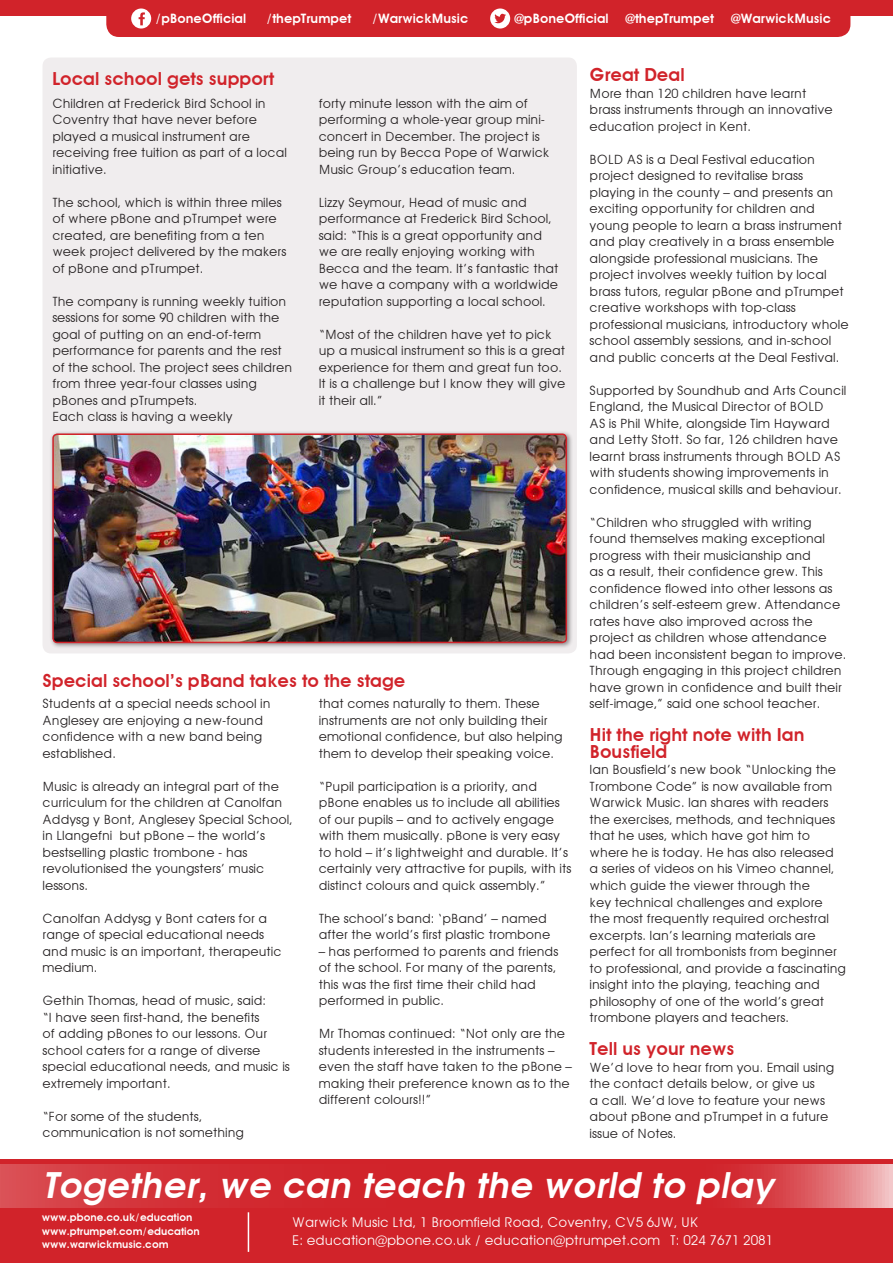
<style>
.page{position:relative;width:893px;height:1263px;background:#fff}
.page>*{position:absolute;margin:0;border:0;box-sizing:border-box;transform-origin:0 0}
.t1{font:italic 600 36px "Avant Garde";color:#fff}
.t2{font:600 18px/16.5px "Avant Garde";color:#d1232a}
.t3{font:13.5px "Avant Garde";color:#fff}
.t4{font:600 12.9px "Avant Garde";color:#fff}
.t5{font:12.75px/16.5px "Avant Garde";color:#231f20}
.t6{font:600 10.5px "Avant Garde";color:#fff}
</style>
<div class="page">
<div style="left:43px;top:58px;width:534px;height:595px;background:#f0edee;border-radius:9px"></div>
<div style="left:49px;top:430px;width:524px;height:219px;background:#231f20;opacity:.5"></div>
<img style="left:55px;top:436px;width:509px;height:204px">
<div style="left:52px;top:433px;width:515px;height:210px;border:2px solid #d1232a;border-radius:4px"></div>
<div style="left:0;top:0;width:893px;height:16px;background:#d1232a"></div>
<div style="left:106px;top:8px;width:744px;height:29px;background:#d1232a"></div>
<div style="left:0;top:1160px;width:893px;height:103px;background:#d1232a"></div>
<svg style="left:0;top:1165px;width:893px;height:43px"></svg>
<hr style="left:248px;top:1212px;width:1px;height:40px;background:#fff">
<p class="t4" style="left:155px;top:11px;width:92px">/pBoneOfficial</p>
<p class="t4" style="left:266px;top:11px;width:86px">/thepTrumpet</p>
<p class="t4" style="left:372px;top:11px;width:98px">/WarwickMusic</p>
<p class="t4" style="left:514px;top:11px;width:96px">@pBoneOfficial</p>
<p class="t4" style="left:625px;top:11px;width:90px">@thepTrumpet</p>
<p class="t4" style="left:731px;top:11px;width:101px">@WarwickMusic</p>
<p class="t2" style="left:52px;top:71px;width:223px">Local school gets support</p>
<p class="t5" style="left:52px;top:95px;width:236px">Children at Frederick Bird School in<br>Coventry that have never before played a musical instrument are receiving free tuition as part of a local initiative.</p>
<p class="t5" style="left:52px;top:194px;width:235px">The school, which is within three miles of where pBone and pTrumpet were created, are benefiting from a ten week project delivered by the makers of pBone and pTrumpet.</p>
<p class="t5" style="left:52px;top:293px;width:241px">The company is running weekly tuition sessions for some 90 children with the goal of putting on an end-of-term performance for parents and the rest of the school. The project sees children from three year-four classes using pBones and pTrumpets.</p>
<p class="t5" style="left:52px;top:408px;width:182px">Each class is having a weekly</p>
<p class="t5" style="left:319px;top:95px;width:232px">forty minute lesson with the aim of performing a whole-year group mini&shy;concert in December. The project is being run by Becca Pope of Warwick Music Group’s education team.</p>
<p class="t5" style="left:319px;top:194px;width:241px">Lizzy Seymour, Head of music and performance at Frederick Bird School, said: “This is a great opportunity and we are really enjoying working with Becca and the team. It’s fantastic that we have a company with a worldwide reputation supporting a local school.</p>
<p class="t5" style="left:319px;top:326px;width:248px">“Most of the children have yet to pick up a musical instrument so this is a great experience for them and great fun too.<br>It is a challenge but I know they will give it their all.”</p>
<p class="t2" style="left:43px;top:672px;width:364px">Special school’s pBand takes to the stage</p>
<p class="t5" style="left:43px;top:695px;width:229px">Students at a special needs school in<br>Anglesey are enjoying a new-found confidence with a new band being established.</p>
<p class="t5" style="left:43px;top:778px;width:252px">Music is already an integral part of the curriculum for the children at Canolfan Addysg y Bont, Anglesey Special School, in Llangefni but pBone – the world’s bestselling plastic trombone - has revolutionised the youngsters’ music lessons.</p>
<p class="t5" style="left:43px;top:910px;width:241px">Canolfan Addysg y Bont caters for a range of special educational needs and music is an important, therapeutic medium.</p>
<p class="t5" style="left:43px;top:992px;width:249px">Gethin Thomas, head of music, said:<br>“I have seen first-hand, the benefits<br>of adding pBones to our lessons. Our school caters for a range of diverse special educational needs, and music is extremely important.</p>
<p class="t5" style="left:43px;top:1108px;width:203px">“For some of the students, communication is not something</p>
<p class="t5" style="left:319px;top:695px;width:245px">that comes naturally to them. These instruments are not only building their emotional confidence, but also helping them to develop their speaking voice.</p>
<p class="t5" style="left:319px;top:778px;width:254px">“Pupil participation is a priority, and pBone enables us to include all abilities of our pupils – and to actively engage with them musically. pBone is very easy to hold – it’s lightweight and durable. It’s certainly very attractive for pupils, with its distinct colours and quick assembly.”</p>
<p class="t5" style="left:319px;top:910px;width:233px">The school’s band: ‘pBand’ – named after the world’s first plastic trombone</p>
<p class="t5" style="left:319px;top:943px;width:241px">– has performed to parents and friends of the school. For many of the parents, this was the first time their child had performed in public.</p>
<p class="t5" style="left:319px;top:1025px;width:255px">Mr Thomas continued: “Not only are the students interested in the instruments – even the staff have taken to the pBone – making their preference known as to the different colours!!”</p>
<p class="t2" style="left:590px;top:67px;width:97px">Great Deal</p>
<p class="t5" style="left:590px;top:85px;width:245px">More than 120 children have learnt brass instruments through an innovative education project in Kent.</p>
<p class="t5" style="left:590px;top:151px;width:261px">BOLD AS is a Deal Festival education project designed to revitalise brass playing in the county – and presents an exciting opportunity for children and young people to learn a brass instrument and play creatively in a brass ensemble alongside professional musicians. The project involves weekly tuition by local brass tutors, regular pBone and pTrumpet creative workshops with top-class professional musicians, introductory whole school assembly sessions, and in-school and public concerts at the Deal Festival.</p>
<p class="t5" style="left:590px;top:382px;width:258px">Supported by Soundhub and Arts Council England, the Musical Director of BOLD<br>AS is Phil White, alongside Tim Hayward and Letty Stott. So far, 126 children have learnt brass instruments through BOLD AS with students showing improvements in confidence, musical skills and behaviour.</p>
<p class="t5" style="left:590px;top:514px;width:258px">“Children who struggled with writing found themselves making exceptional progress with their musicianship and<br>as a result, their confidence grew. This confidence flowed into other lessons as children’s self-esteem grew. Attendance rates have also improved across the project as children whose attendance had been inconsistent began to improve.<br>Through engaging in this project children have grown in confidence and built their self-image,” said one school teacher.</p>
<p class="t2" style="left:590px;top:727px;width:216px">Hit the right note with Ian<br>Bousfield</p>
<p class="t5" style="left:590px;top:762px;width:258px">Ian Bousfield’s new book “Unlocking the Trombone Code” is now available from Warwick Music. Ian shares with readers the exercises, methods, and techniques that he uses, which have got him to where he is today. He has also released<br>a series of videos on his Vimeo channel, which guide the viewer through the<br>key technical challenges and explore the most frequently required orchestral excerpts. Ian’s learning materials are perfect for all trombonists from beginner to professional, and provide a fascinating insight into the playing, teaching and philosophy of one of the world’s great trombone players and teachers.</p>
<p class="t2" style="left:590px;top:1040px;width:146px">Tell us your news</p>
<p class="t5" style="left:590px;top:1059px;width:246px">We’d love to hear from you. Email using the contact details below, or give us<br>a call. We’d love to feature your news about pBone and pTrumpet in a future issue of Notes.</p>
<p class="t1" style="left:43px;top:1163px;width:740px">Together, we can teach the world to play</p>
<p class="t3" style="left:292px;top:1214px;width:407px">Warwick Music Ltd, 1 Broomfield Road, Coventry, CV5 6JW, UK</p>
<p class="t3" style="left:292px;top:1232px;width:482px">E: education@pbone.co.uk / education@ptrumpet.com T: 024 7671 2081</p>
<p class="t6" style="left:42px;top:1211px;width:152px">www.pbone.co.uk/education</p>
<p class="t6" style="left:42px;top:1225px;width:159px">www.ptrumpet.com/education</p>
<p class="t6" style="left:42px;top:1238px;width:128px">www.warwickmusic.com</p>
</div>
